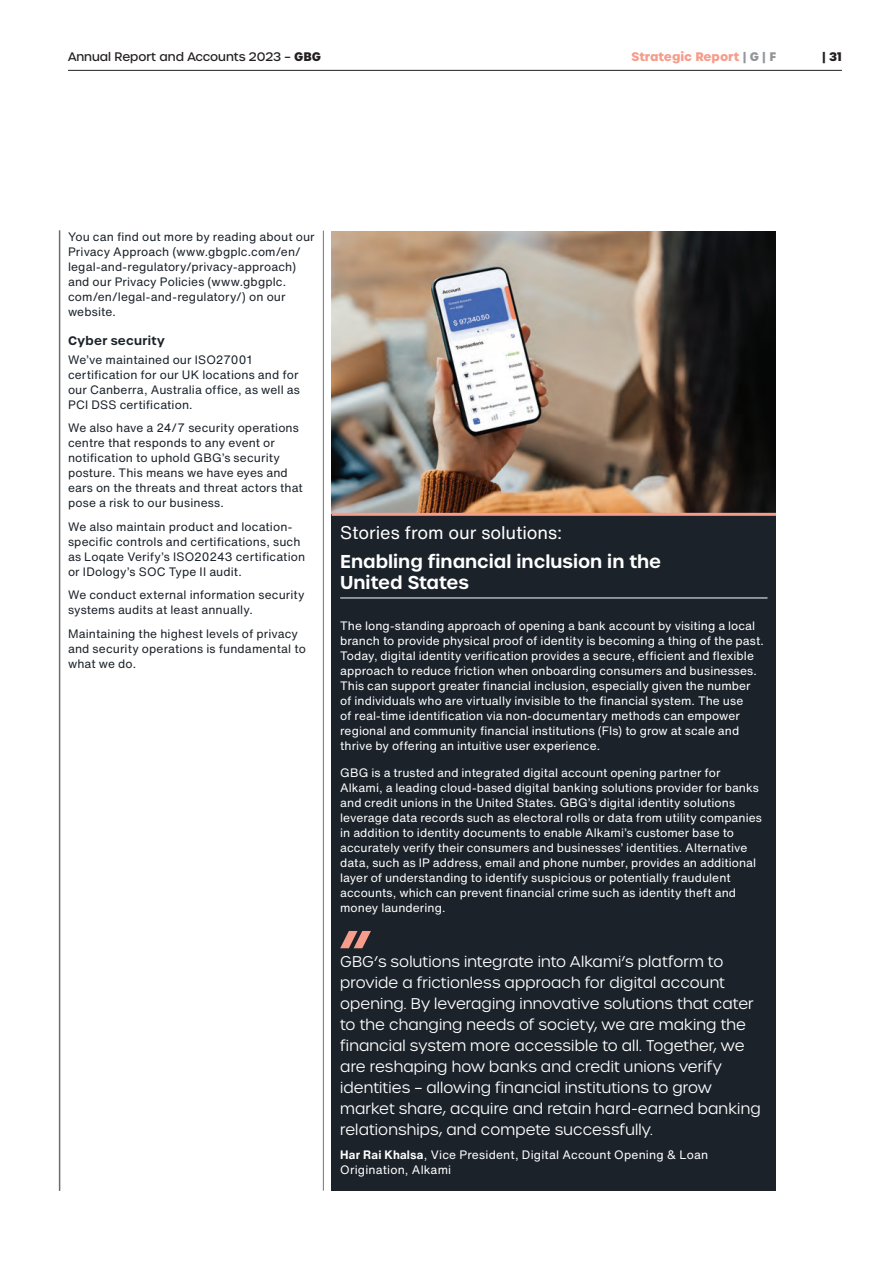
<style>
.page{position:relative;width:893px;height:1263px;background:#fff}
.page>*{position:absolute;margin:0;border:0;box-sizing:border-box;transform-origin:0 0}
.Header_extra_small{font:600 18px/21px "Urbane";color:#fff}
.Para_small{font:18px "Helvetica Now Text";letter-spacing:-.005em;color:#fff}
.Quote_style_small{font:300 15px/21px "Urbane";letter-spacing:.01em;color:#fff}
.Body{font:12px/15px "Helvetica Now Text";letter-spacing:.005em;color:#fff}
.Body-2{font:12px/15px "Helvetica Now Text";letter-spacing:.01em;color:#1b222a}
.t1{font:500 12px "Urbane";color:#231f20}
.t2{font:700 12px "Urbane";color:#f69c8a}
.Body_header_2{font:600 12px "Urbane";letter-spacing:.025em;color:#1b222a}
.t3{font:700 12px "Urbane";color:#231f20}
.s1{font-weight:700}
.s2{color:#939598}
</style>
<div class="page">
<hr style="left:59px;top:230px;width:1px;height:961px;background:#0a0e16">
<hr style="left:323px;top:231px;width:1px;height:960px;background:#74747b">
<hr style="left:59px;top:231px;width:1px;height:960px;background:#74747b">
<img style="left:332px;top:231px;width:444px;height:282px">
<div style="left:332px;top:514px;width:444px;height:677px;background:#1b222a"></div>
<hr style="left:332px;top:513px;width:444px;height:3px;background:#f69c8a">
<hr style="left:340px;top:598px;width:427px;height:1px;background:#fff">
<svg style="left:340px;top:931px;width:31px;height:17px"></svg>
<hr style="left:68px;top:70px;width:774px;height:1px;background:#231f20">
<p class="t1" style="left:68px;top:49px;width:255px">Annual Report and Accounts 2023 – <span class="s1">GBG</span></p>
<p class="t2" style="left:632px;top:48px;width:146px">Strategic Report <span class="s2">| G | F</span></p>
<p class="t3" style="left:822px;top:48px;width:21px">| 31</p>
<p class="Body-2" style="left:68px;top:229px;width:248px">You can find out more by reading about our Privacy Approach (www.gbgplc.com/en/ legal-and-regulatory/privacy-approach) and our Privacy Policies (www.gbgplc. com/en/legal-and-regulatory/) on our website.</p>
<p class="Body_header_2" style="left:68px;top:332px;width:98px">Cyber security</p>
<p class="Body-2" style="left:68px;top:352px;width:233px">We’ve maintained our ISO27001 certification for our UK locations and for our Canberra, Australia office, as well as PCI DSS certification.</p>
<p class="Body-2" style="left:68px;top:420px;width:236px">We also have a 24/7 security operations centre that responds to any event or notification to uphold GBG’s security posture. This means we have eyes and ears on the threats and threat actors that pose a risk to our business.</p>
<p class="Body-2" style="left:68px;top:519px;width:239px">We also maintain product and location&shy;specific controls and certifications, such as Loqate Verify’s ISO20243 certification or IDology’s SOC Type II audit.</p>
<p class="Body-2" style="left:68px;top:587px;width:238px">We conduct external information security systems audits at least annually.</p>
<p class="Body-2" style="left:68px;top:626px;width:239px">Maintaining the highest levels of privacy and security operations is fundamental to what we do.</p>
<p class="Para_small" style="left:340px;top:519px;width:224px">Stories from our solutions:</p>
<p class="Header_extra_small" style="left:340px;top:551px;width:323px">Enabling financial inclusion in the<br>United States</p>
<p class="Body" style="left:340px;top:617px;width:425px">The long-standing approach of opening a bank account by visiting a local branch to provide physical proof of identity is becoming a thing of the past.<br>Today, digital identity verification provides a secure, efficient and flexible approach to reduce friction when onboarding consumers and businesses.<br>This can support greater financial inclusion, especially given the number of individuals who are virtually invisible to the financial system. The use<br>of real-time identification via non-documentary methods can empower regional and community financial institutions (FIs) to grow at scale and thrive by offering an intuitive user experience.</p>
<p class="Body" style="left:340px;top:765px;width:423px">GBG is a trusted and integrated digital account opening partner for Alkami, a leading cloud-based digital banking solutions provider for banks and credit unions in the United States. GBG’s digital identity solutions leverage data records such as electoral rolls or data from utility companies in addition to identity documents to enable Alkami’s customer base to accurately verify their consumers and businesses’ identities. Alternative data, such as IP address, email and phone number, provides an additional layer of understanding to identify suspicious or potentially fraudulent accounts, which can prevent financial crime such as identity theft and money laundering.</p>
<p class="Quote_style_small" style="left:340px;top:951px;width:422px">GBG’s solutions integrate into Alkami’s platform to provide a frictionless approach for digital account opening. By leveraging innovative solutions that cater to the changing needs of society, we are making the financial system more accessible to all. Together, we are reshaping how banks and credit unions verify identities – allowing financial institutions to grow market share, acquire and retain hard-earned banking relationships, and compete successfully.</p>
<p class="Body" style="left:340px;top:1146px;width:370px"><span class="s1">Har Rai Khalsa</span>, Vice President, Digital Account Opening &amp; Loan<br>Origination, Alkami</p>
</div>
